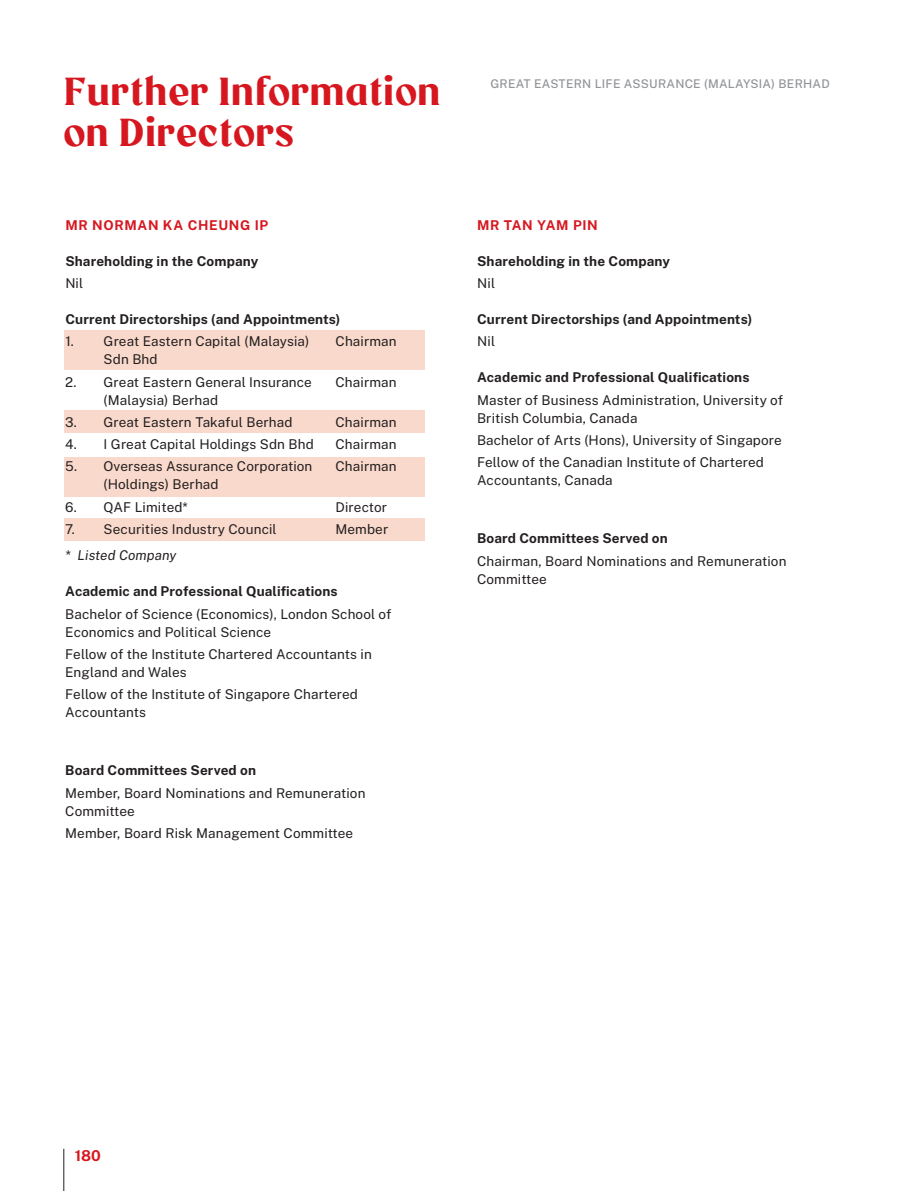
<style>
.page{position:relative;width:915px;height:1191px;background:#fff}
.page>*{position:absolute;margin:0;border:0;box-sizing:border-box;transform-origin:0 0}
.t1{font:700 39px/40.5px "Mr Banks";letter-spacing:.03em;color:#d7171f}
.t2{font:700 15px "Public Sans";color:#d7171f}
.t3{font:13.5px/18px "Public Sans";letter-spacing:.01em;color:#231f20}
.t4{font:700 13.5px "Public Sans";letter-spacing:.01em;color:#231f20}
.t5{font:700 13.5px "Public Sans";letter-spacing:.05em;color:#d7171f}
.t6{font:italic 13.5px "Public Sans";letter-spacing:.01em;color:#231f20}
.t7{font:500 12px "Public Sans";letter-spacing:.02em;color:#939598}
</style>
<div class="page">
<hr style="left:63px;top:1148px;width:1px;height:43px;background:#231f20">
<div style="left:64px;top:411px;width:360px;height:22px;background:#f9d9cb"></div>
<div style="left:64px;top:518px;width:360px;height:22px;background:#f9d9cb"></div>
<div style="left:64px;top:330px;width:360px;height:40px;background:#f9d9cb"></div>
<div style="left:64px;top:457px;width:360px;height:39px;background:#f9d9cb"></div>
<h1 class="t1" style="left:64px;top:72px;width:378px">Further Information on Directors</h1>
<p class="t5" style="left:65px;top:216px;width:204px">MR NORMAN KA CHEUNG IP</p>
<p class="t4" style="left:65px;top:252px;width:194px">Shareholding in the Company</p>
<p class="t3" style="left:65px;top:274px;width:19px">Nil</p>
<p class="t4" style="left:65px;top:310px;width:276px">Current Directorships (and Appointments)</p>
<p class="t3" style="left:65px;top:332px;width:245px">1. Great Eastern Capital (Malaysia)</p>
<p class="t3" style="left:335px;top:332px;width:63px">Chairman</p>
<p class="t3" style="left:104px;top:350px;width:55px">Sdn Bhd</p>
<p class="t3" style="left:65px;top:372px;width:248px">2. Great Eastern General Insurance</p>
<p class="t3" style="left:335px;top:372px;width:63px">Chairman</p>
<p class="t3" style="left:104px;top:390px;width:116px">(Malaysia) Berhad</p>
<p class="t3" style="left:65px;top:412px;width:228px">3. Great Eastern Takaful Berhad</p>
<p class="t3" style="left:335px;top:412px;width:63px">Chairman</p>
<p class="t3" style="left:65px;top:435px;width:250px">4. I Great Capital Holdings Sdn Bhd</p>
<p class="t3" style="left:335px;top:435px;width:63px">Chairman</p>
<p class="t3" style="left:65px;top:457px;width:248px">5. Overseas Assurance Corporation</p>
<p class="t3" style="left:335px;top:457px;width:63px">Chairman</p>
<p class="t3" style="left:104px;top:475px;width:116px">(Holdings) Berhad</p>
<p class="t3" style="left:65px;top:497px;width:124px">6. QAF Limited*</p>
<p class="t3" style="left:335px;top:497px;width:53px">Director</p>
<p class="t3" style="left:65px;top:519px;width:213px">7. Securities Industry Council</p>
<p class="t3" style="left:335px;top:519px;width:54px">Member</p>
<p class="t6" style="left:65px;top:546px;width:113px">* Listed Company</p>
<p class="t4" style="left:65px;top:582px;width:274px">Academic and Professional Qualifications</p>
<p class="t3" style="left:65px;top:604px;width:327px">Bachelor of Science (Economics), London School of<br>Economics and Political Science</p>
<p class="t3" style="left:65px;top:644px;width:308px">Fellow of the Institute Chartered Accountants in<br>England and Wales</p>
<p class="t3" style="left:65px;top:685px;width:294px">Fellow of the Institute of Singapore Chartered<br>Accountants</p>
<p class="t4" style="left:65px;top:761px;width:192px">Board Committees Served on</p>
<p class="t3" style="left:65px;top:783px;width:301px">Member, Board Nominations and Remuneration<br>Committee</p>
<p class="t3" style="left:65px;top:823px;width:289px">Member, Board Risk Management Committee</p>
<p class="t7" style="left:490px;top:76px;width:340px">GREAT EASTERN LIFE ASSURANCE (MALAYSIA) BERHAD</p>
<p class="t5" style="left:477px;top:216px;width:122px">MR TAN YAM PIN</p>
<p class="t4" style="left:477px;top:252px;width:194px">Shareholding in the Company</p>
<p class="t3" style="left:477px;top:274px;width:19px">Nil</p>
<p class="t4" style="left:477px;top:310px;width:276px">Current Directorships (and Appointments)</p>
<p class="t3" style="left:477px;top:332px;width:19px">Nil</p>
<p class="t4" style="left:477px;top:368px;width:274px">Academic and Professional Qualifications</p>
<p class="t3" style="left:477px;top:390px;width:307px">Master of Business Administration, University of<br>British Columbia, Canada</p>
<p class="t3" style="left:477px;top:428px;width:306px;line-height:22.2px">Bachelor of Arts (Hons), University of Singapore<br>Fellow of the Canadian Institute of Chartered</p>
<p class="t3" style="left:477px;top:471px;width:137px">Accountants, Canada</p>
<p class="t4" style="left:477px;top:529px;width:192px">Board Committees Served on</p>
<p class="t3" style="left:477px;top:551px;width:311px">Chairman, Board Nominations and Remuneration<br>Committee</p>
<p class="t2" style="left:75px;top:1145px;width:27px">180</p>
</div>
